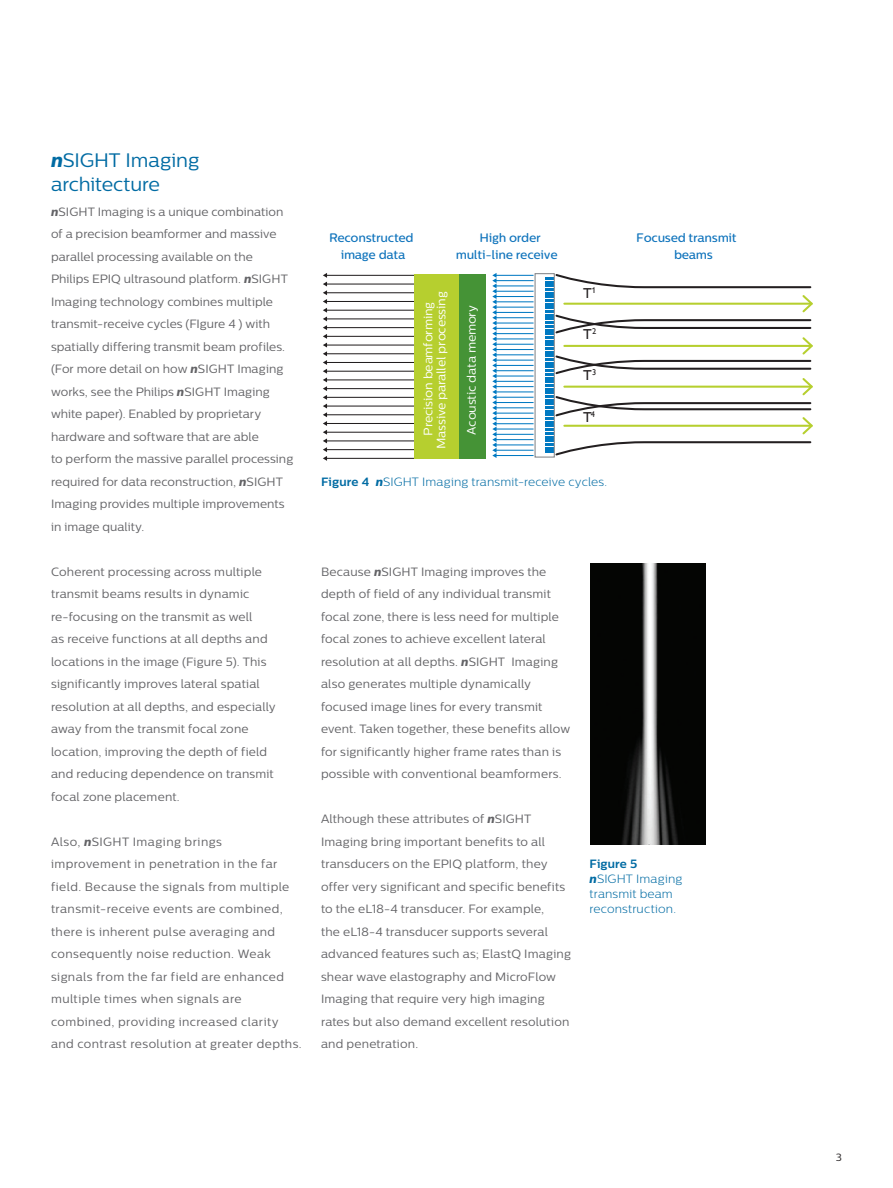
<style>
.page{position:relative;width:893px;height:1188px;background:#fff}
.page>*{position:absolute;margin:0;border:0;box-sizing:border-box;transform-origin:0 0}
.WP_Body_heading_13_p{font:19.5px/23.4px "Centrale Sans";letter-spacing:-.005em;color:#006ba3}
.t1{font:14.4px "Gill Sans Alt One WGL";color:#231f20}
.t2{font:500 12.3px/16.5px "Centrale Sans Rnd";letter-spacing:-.025em;color:#1074bc;text-align:center}
.t3{font:12.3px/13.2px "Centrale Sans Rnd";letter-spacing:-.025em;color:#fff;text-align:center}
.WP_Body_copy_white_p{font:12px/22.5px "Centrale Sans";letter-spacing:.015em;color:#636366}
.WP_Body_copy_white_p-2{font:12px/22.5px "Centrale Sans";letter-spacing:.035em;color:#636366}
.WP_Caption_txt{font:300 12px/15px "Centrale Sans";letter-spacing:.01em;color:#006ba3}
.t4{font:10.5px "Centrale Sans";color:#231f20}
.s1{font-family:"Centrale Sans X Bold";font-style:italic}
.s2{font-weight:700}
.s3{font-family:"Centrale Sans X Bold";font-weight:400;font-style:italic}
</style>
<div class="page">
<svg style="left:546px;top:274px;width:267px;height:182px"></svg>
<hr style="left:495px;top:455px;width:39px;height:1px;background:#0079c2">
<hr style="left:495px;top:444px;width:39px;height:1px;background:#0079c2">
<hr style="left:495px;top:434px;width:39px;height:1px;background:#0079c2">
<hr style="left:495px;top:423px;width:39px;height:1px;background:#0079c2">
<hr style="left:495px;top:413px;width:39px;height:1px;background:#0079c2">
<hr style="left:495px;top:402px;width:39px;height:1px;background:#0079c2">
<hr style="left:495px;top:360px;width:39px;height:1px;background:#0079c2">
<hr style="left:326px;top:414px;width:89px;height:1px;background:#231f20">
<hr style="left:495px;top:317px;width:39px;height:1px;background:#0079c2">
<hr style="left:326px;top:345px;width:89px;height:1px;background:#231f20">
<hr style="left:495px;top:391px;width:39px;height:1px;background:#0079c2">
<hr style="left:495px;top:349px;width:39px;height:1px;background:#0079c2">
<hr style="left:326px;top:397px;width:89px;height:1px;background:#231f20">
<hr style="left:495px;top:307px;width:39px;height:1px;background:#0079c2">
<hr style="left:326px;top:327px;width:89px;height:1px;background:#231f20">
<hr style="left:495px;top:381px;width:39px;height:1px;background:#0079c2">
<hr style="left:326px;top:449px;width:89px;height:1px;background:#231f20">
<hr style="left:495px;top:338px;width:39px;height:1px;background:#0079c2">
<hr style="left:326px;top:379px;width:89px;height:1px;background:#231f20">
<hr style="left:495px;top:296px;width:39px;height:1px;background:#0079c2">
<hr style="left:326px;top:310px;width:89px;height:1px;background:#231f20">
<hr style="left:495px;top:370px;width:39px;height:1px;background:#0079c2">
<hr style="left:326px;top:432px;width:89px;height:1px;background:#231f20">
<hr style="left:495px;top:328px;width:39px;height:1px;background:#0079c2">
<hr style="left:326px;top:362px;width:89px;height:1px;background:#231f20">
<hr style="left:495px;top:285px;width:39px;height:1px;background:#0079c2">
<hr style="left:326px;top:292px;width:89px;height:1px;background:#231f20">
<hr style="left:495px;top:450px;width:39px;height:1px;background:#0079c2">
<hr style="left:495px;top:439px;width:39px;height:1px;background:#0079c2">
<hr style="left:495px;top:429px;width:39px;height:1px;background:#0079c2">
<hr style="left:495px;top:418px;width:39px;height:1px;background:#0079c2">
<hr style="left:495px;top:407px;width:39px;height:1px;background:#0079c2">
<hr style="left:495px;top:397px;width:39px;height:1px;background:#0079c2">
<hr style="left:495px;top:354px;width:39px;height:1px;background:#0079c2">
<hr style="left:326px;top:406px;width:89px;height:1px;background:#231f20">
<hr style="left:495px;top:312px;width:39px;height:1px;background:#0079c2">
<hr style="left:326px;top:336px;width:89px;height:1px;background:#231f20">
<hr style="left:495px;top:386px;width:39px;height:1px;background:#0079c2">
<hr style="left:326px;top:458px;width:89px;height:1px;background:#231f20">
<hr style="left:495px;top:344px;width:39px;height:1px;background:#0079c2">
<hr style="left:326px;top:388px;width:89px;height:1px;background:#231f20">
<hr style="left:495px;top:301px;width:39px;height:1px;background:#0079c2">
<hr style="left:326px;top:318px;width:89px;height:1px;background:#231f20">
<hr style="left:495px;top:376px;width:39px;height:1px;background:#0079c2">
<hr style="left:326px;top:440px;width:89px;height:1px;background:#231f20">
<hr style="left:495px;top:333px;width:39px;height:1px;background:#0079c2">
<hr style="left:326px;top:371px;width:89px;height:1px;background:#231f20">
<hr style="left:495px;top:291px;width:39px;height:1px;background:#0079c2">
<hr style="left:326px;top:301px;width:89px;height:1px;background:#231f20">
<hr style="left:495px;top:365px;width:39px;height:1px;background:#0079c2">
<hr style="left:326px;top:423px;width:89px;height:1px;background:#231f20">
<hr style="left:495px;top:323px;width:39px;height:1px;background:#0079c2">
<hr style="left:326px;top:353px;width:89px;height:1px;background:#231f20">
<hr style="left:495px;top:280px;width:39px;height:1px;background:#0079c2">
<hr style="left:326px;top:284px;width:89px;height:1px;background:#231f20">
<hr style="left:495px;top:275px;width:39px;height:1px;background:#0079c2">
<svg style="left:492px;top:273px;width:5px;height:185px"></svg>
<hr style="left:326px;top:275px;width:89px;height:1px;background:#231f20">
<svg style="left:323px;top:273px;width:4px;height:188px"></svg>
<div style="left:535px;top:273px;width:20px;height:185px;border:1px solid #808285"></div>
<div style="left:414px;top:275px;width:47px;height:184px;background:#b6cf2f"></div>
<div style="left:460px;top:275px;width:26px;height:184px;background:#459336"></div>
<img style="left:591px;top:563px;width:114px;height:281px">
<p class="WP_Body_heading_13_p" style="left:51px;top:148px;width:150px"><span class="s1">n</span>SIGHT Imaging architecture</p>
<p class="WP_Body_copy_white_p" style="left:51px;top:200px;width:244px"><span class="s1">n</span>SIGHT Imaging is a unique combination of a precision beamformer and massive parallel processing available on the Philips EPIQ ultrasound platform. <span class="s1">n</span>SIGHT Imaging technology combines multiple transmit-receive cycles (FIgure 4 ) with spatially differing transmit beam profiles. (For more detail on how <span class="s1">n</span>SIGHT Imaging works, see the Philips <span class="s1">n</span>SIGHT Imaging white paper). Enabled by proprietary hardware and software that are able<br>to perform the massive parallel processing required for data reconstruction, <span class="s1">n</span>SIGHT Imaging provides multiple improvements in image quality.</p>
<p class="WP_Body_copy_white_p" style="left:51px;top:560px;width:226px">Coherent processing across multiple transmit beams results in dynamic re-focusing on the transmit as well<br>as receive functions at all depths and locations in the image (Figure 5). This significantly improves lateral spatial resolution at all depths, and especially away from the transmit focal zone location, improving the depth of field and reducing dependence on transmit focal zone placement.</p>
<p class="WP_Body_copy_white_p-2" style="left:51px;top:830px;width:252px">Also, <span class="s1">n</span>SIGHT Imaging brings improvement in penetration in the far field. Because the signals from multiple transmit-receive events are combined, there is inherent pulse averaging and consequently noise reduction. Weak signals from the far field are enhanced multiple times when signals are combined, providing increased clarity and contrast resolution at greater depths.</p>
<p class="t2" style="left:329px;top:230px;width:86px">Reconstructed image data</p>
<p class="t2" style="left:674px;top:230px;width:64px;text-align:left;text-indent:-38px">Focused transmit beams</p>
<p class="t3" style="left:421px;top:449px;width:159px;rotate:-90deg">Precision beamforming<br>Massive parallel processing</p>
<p class="t2" style="left:456px;top:230px;width:103px">High order multi-line receive</p>
<p class="t1" style="left:583px;top:283px;width:14px">T<sup>1</sup></p>
<p class="t1" style="left:583px;top:324px;width:15px">T<sup>2</sup></p>
<p class="t1" style="left:583px;top:365px;width:15px">T<sup>3</sup></p>
<p class="t1" style="left:583px;top:407px;width:14px">T<sup>4</sup></p>
<p class="t3" style="left:465px;top:435px;width:131px;rotate:-90deg">Acoustic data memory</p>
<p class="WP_Caption_txt" style="left:321px;top:474px;width:287px"><span class="s2">Figure 4</span> <span class="s3">n</span>SIGHT Imaging transmit-receive cycles.</p>
<p class="WP_Body_copy_white_p" style="left:321px;top:560px;width:251px">Because <span class="s1">n</span>SIGHT Imaging improves the depth of field of any individual transmit focal zone, there is less need for multiple focal zones to achieve excellent lateral resolution at all depths. <span class="s1">n</span>SIGHT Imaging also generates multiple dynamically focused image lines for every transmit event. Taken together, these benefits allow for significantly higher frame rates than is possible with conventional beamformers.</p>
<p class="WP_Body_copy_white_p" style="left:321px;top:808px;width:251px">Although these attributes of <span class="s1">n</span>SIGHT Imaging bring important benefits to all transducers on the EPIQ platform, they offer very significant and specific benefits to the eL18-4 transducer. For example,<br>the eL18-4 transducer supports several advanced features such as; ElastQ Imaging shear wave elastography and MicroFlow Imaging that require very high imaging rates but also demand excellent resolution and penetration.</p>
<p class="WP_Caption_txt" style="left:590px;top:856px;width:94px"><span class="s2">Figure 5 </span><span class="s3">n</span>SIGHT Imaging transmit beam reconstruction.</p>
<p class="t4" style="left:836px;top:1151px;width:8px">3</p>
</div>
